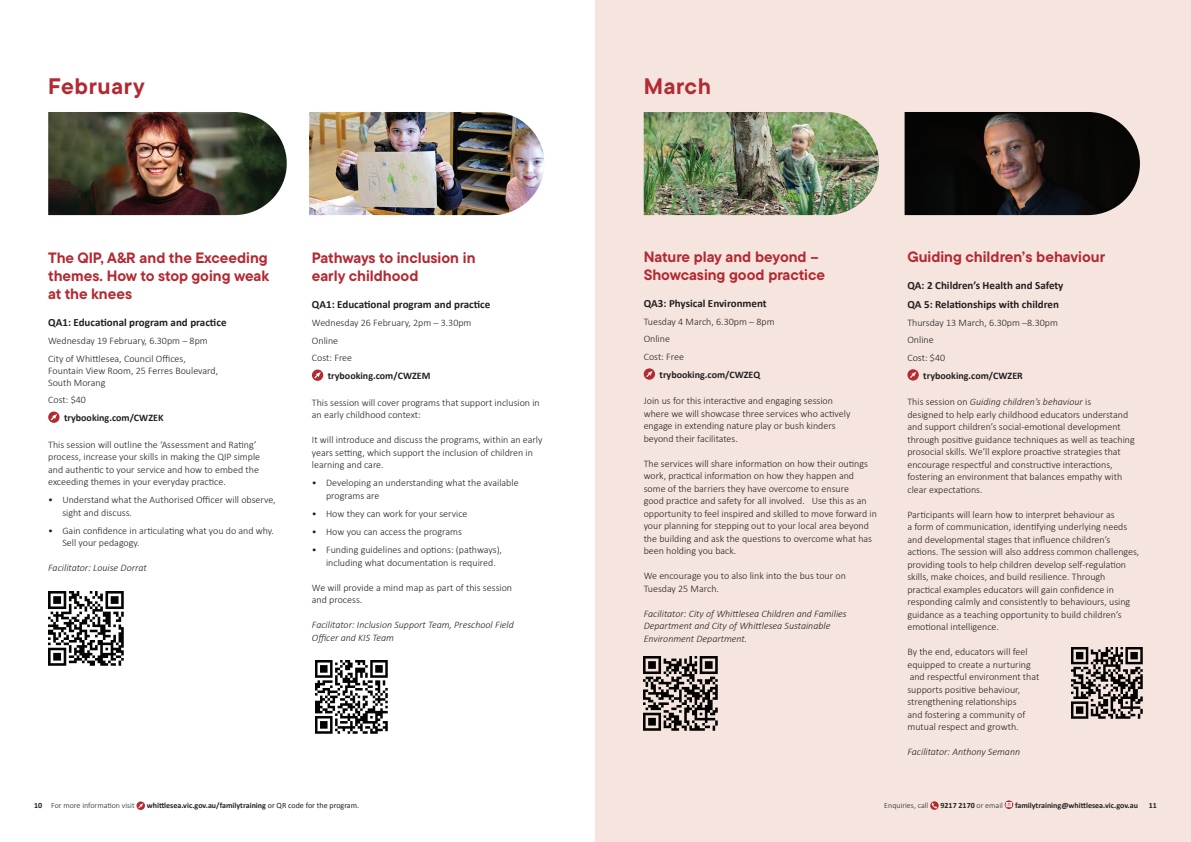
<style>
.page{position:relative;width:1191px;height:842px;background:#fff}
.page>*{position:absolute;margin:0;border:0;box-sizing:border-box;transform-origin:0 0}
.t1{font:700 22.4px "TT Commons Pro";letter-spacing:.03em;color:#b32a33}
.t2{font:700 15px/18px "TT Commons Pro";color:#b32a33}
.t3{font:700 11px/18.9px "Calibri";color:#231f20}
.t4{font:300 10px/12.5px "Calibri";color:#231f20}
.t5{font:italic 300 10px/12.5px "Calibri";color:#231f20}
.t6{font:700 10px "Calibri";color:#231f20}
.t7{font:700 8px "Calibri";color:#231f20}
.t8{font:300 8px "Calibri";color:#231f20}
.s1{font-weight:700}
.s2{font-weight:400}
.s3{font-style:italic}
.s4{font-weight:300}
</style>
<div class="page">
<svg style="left:136px;top:801px;width:9px;height:9px"></svg>
<div style="left:595px;top:0;width:596px;height:842px;background:#f6e5df"></div>
<img style="left:904px;top:112px;width:236px;height:103px">
<svg style="left:48px;top:411px;width:12px;height:12px"></svg>
<svg style="left:312px;top:369px;width:11px;height:12px"></svg>
<img style="left:309px;top:112px;width:235px;height:103px">
<img style="left:48px;top:112px;width:239px;height:103px">
<img style="left:643px;top:112px;width:236px;height:103px">
<svg style="left:643px;top:368px;width:12px;height:12px"></svg>
<svg style="left:907px;top:369px;width:11px;height:12px"></svg>
<svg style="left:930px;top:801px;width:8px;height:9px"></svg>
<svg style="left:1004px;top:800px;width:9px;height:9px"></svg>
<svg style="left:1006px;top:803px;width:5px;height:4px"></svg>
<img style="left:48px;top:591px;width:75px;height:75px">
<img style="left:315px;top:661px;width:73px;height:72px">
<img style="left:1071px;top:647px;width:71px;height:72px">
<img style="left:643px;top:656px;width:74px;height:74px">
<h1 class="t1" style="left:48px;top:69px;width:98px">February</h1>
<h1 class="t1" style="left:643px;top:69px;width:69px">March</h1>
<h2 class="t2" style="left:48px;top:248px;width:222px;text-align:justify">The QIP, A&amp;R and the Exceeding themes. How to stop going weak at the knees</h2>
<p class="t3" style="left:48px;top:313px;width:180px">QA1: Educational program and practice</p>
<p class="t4" style="left:48px;top:332px;width:161px;line-height:17.7px">Wednesday 19 February, 6.30pm – 8pm<br>City of Whittlesea, Council Offices,</p>
<p class="t4" style="left:48px;top:364px;width:171px;line-height:12px">Fountain View Room, 25 Ferres Boulevard,<br>South Morang</p>
<p class="t4" style="left:48px;top:393px;width:39px">Cost: $40</p>
<p class="t6" style="left:64px;top:410px;width:101px">trybooking.com/CWZEK</p>
<p class="t4" style="left:48px;top:438px;width:213px">This session will outline the ‘Assessment and Rating’ process, increase your skills in making the QIP simple and authentic to your service and how to embed the exceeding themes in your everyday practice.</p>
<p class="t4" style="left:62px;top:493px;width:215px;text-indent:-14px">• Understand what the Authorised Officer will observe, sight and discuss.</p>
<p class="t4" style="left:62px;top:524px;width:213px;text-indent:-14px">• Gain confidence in articulating what you do and why.<br>Sell your pedagogy.</p>
<p class="t5" style="left:48px;top:562px;width:100px">Facilitator: Louise Dorrat</p>
<h2 class="t2" style="left:312px;top:248px;width:165px">Pathways to inclusion in early childhood</h2>
<p class="t3" style="left:312px;top:295px;width:180px">QA1: Educational program and practice</p>
<p class="t4" style="left:312px;top:314px;width:161px;line-height:17.7px">Wednesday 26 February, 2pm – 3.30pm<br>Online<br>Cost: Free</p>
<p class="t6" style="left:328px;top:368px;width:104px">trybooking.com/CWZEM</p>
<p class="t4" style="left:312px;top:396px;width:229px">This session will cover programs that support inclusion in an early childhood context:</p>
<p class="t4" style="left:312px;top:433px;width:232px">It will introduce and discuss the programs, within an early years setting, which support the inclusion of children in learning and care.</p>
<p class="t4" style="left:326px;top:476px;width:194px;text-indent:-14px">• Developing an understanding what the available programs are</p>
<p class="t4" style="left:312px;top:507px;width:157px">• How they can work for your service</p>
<p class="t4" style="left:312px;top:525px;width:151px">• How you can access the programs</p>
<p class="t4" style="left:326px;top:544px;width:177px;text-indent:-14px">• Funding guidelines and options: (pathways), including what documentation is required.</p>
<p class="t4" style="left:312px;top:581px;width:202px">We will provide a mind map as part of this session and process.</p>
<p class="t5" style="left:312px;top:619px;width:203px">Facilitator: Inclusion Support Team, Preschool Field<br>Officer and KIS Team</p>
<p class="t8" style="left:34px;top:800px;width:102px"><span class="s1">10</span> For more information visit</p>
<p class="t7" style="left:147px;top:800px;width:214px">whittlesea.vic.gov.au/familytraining <span class="s2">or QR code for the program.</span></p>
<h2 class="t2" style="left:643px;top:247px;width:183px">Nature play and beyond –<br>Showcasing good practice</h2>
<p class="t3" style="left:643px;top:294px;width:124px">QA3: Physical Environment</p>
<p class="t4" style="left:643px;top:312px;width:132px;line-height:17.7px">Tuesday 4 March, 6.30pm – 8pm<br>Online<br>Cost: Free</p>
<p class="t6" style="left:659px;top:367px;width:102px">trybooking.com/CWZEQ</p>
<p class="t4" style="left:643px;top:395px;width:208px">Join us for this interactive and engaging session where we will showcase three services who actively engage in extending nature play or bush kinders beyond their facilitates.</p>
<p class="t4" style="left:643px;top:457px;width:235px">The services will share information on how their outings work, practical information on how they happen and some of the barriers they have overcome to ensure<br>good practice and safety for all involved. Use this as an opportunity to feel inspired and skilled to move forward in your planning for stepping out to your local area beyond the building and ask the questions to overcome what has been holding you back.</p>
<p class="t4" style="left:643px;top:570px;width:204px">We encourage you to also link into the bus tour on<br>Tuesday 25 March.</p>
<p class="t5" style="left:643px;top:607px;width:205px">Facilitator: City of Whittlesea Children and Families<br>Department and City of Whittlesea Sustainable<br>Environment Department.</p>
<h2 class="t2" style="left:907px;top:247px;width:199px">Guiding children’s behaviour</h2>
<p class="t3" style="left:907px;top:276px;width:158px">QA: 2 Children’s Health and Safety<br>QA 5: Relationships with children</p>
<p class="t4" style="left:907px;top:313px;width:152px;line-height:17.7px">Thursday 13 March, 6.30pm –8.30pm<br>Online<br>Cost: $40</p>
<p class="t6" style="left:923px;top:368px;width:101px">trybooking.com/CWZER</p>
<p class="t4" style="left:907px;top:396px;width:229px">This session on <span class="s3">Guiding children’s behaviour</span> is<br>designed to help early childhood educators understand and support children’s social-emotional development through positive guidance techniques as well as teaching prosocial skills. We’ll explore proactive strategies that encourage respectful and constructive interactions, fostering an environment that balances empathy with clear expectations.</p>
<p class="t4" style="left:907px;top:508px;width:233px">Participants will learn how to interpret behaviour as<br>a form of communication, identifying underlying needs and developmental stages that influence children’s actions. The session will also address common challenges, providing tools to help children develop self-regulation skills, make choices, and build resilience. Through practical examples educators will gain confidence in responding calmly and consistently to behaviours, using guidance as a teaching opportunity to build children’s emotional intelligence.</p>
<p class="t4" style="left:907px;top:646px;width:133px">By the end, educators will feel equipped to create a nurturing and respectful environment that supports positive behaviour, strengthening relationships<br>and fostering a community of mutual respect and growth.</p>
<p class="t5" style="left:907px;top:746px;width:114px">Facilitator: Anthony Semann</p>
<p class="t8" style="left:884px;top:800px;width:46px">Enquiries, call</p>
<p class="t7" style="left:940px;top:800px;width:64px">9217 2170 <span class="s4">or email</span></p>
<p class="t7" style="left:1015px;top:800px;width:124px">familytraining@whittlesea.vic.gov.au</p>
<p class="t7" style="left:1148px;top:800px;width:10px">11</p>
</div>
